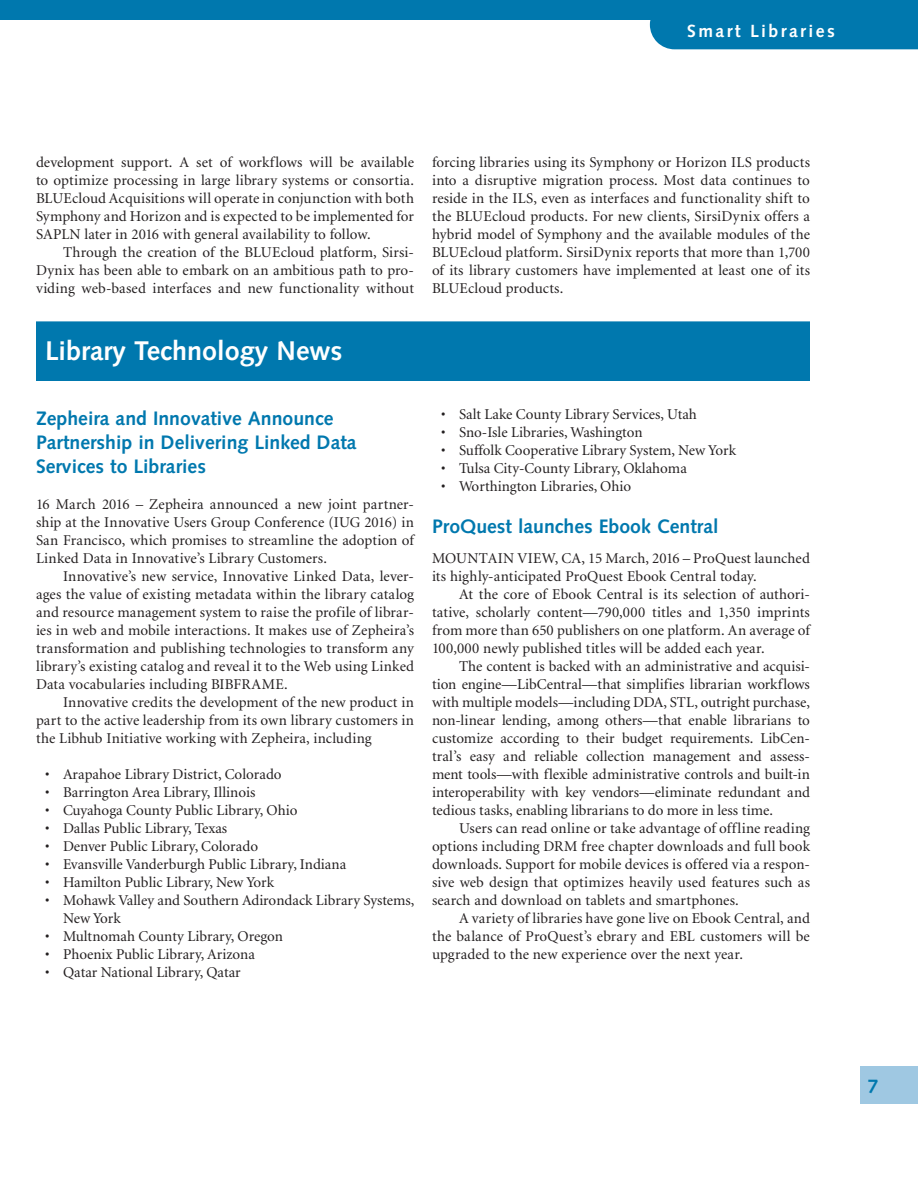
<style>
.page{position:relative;width:918px;height:1188px;background:#fff}
.page>*{position:absolute;margin:0;border:0;box-sizing:border-box;transform-origin:0 0}
.t1{font:700 27px "Syntax";color:#fff}
.t2{font:700 19.5px/24px "Syntax";color:#0078ae}
.t3{font:700 17.7px "Syntax";letter-spacing:.135em;color:#fff}
.t4{font:15px/18px "Minion";color:#231f20;text-align:justify}
</style>
<div class="page">
<div style="left:0;top:0;width:918px;height:20px;background:#0078ae"></div>
<div style="left:650px;top:20px;width:268px;height:29px;background:#0078ae"></div>
<div style="left:860px;top:1066px;width:58px;height:38px;background:#9fc8e2"></div>
<div style="left:36px;top:321px;width:774px;height:60px;background:#0078ae"></div>
<p class="t3" style="left:687px;top:20px;width:149px">Smart Libraries</p>
<p class="t4" style="left:36px;top:153px;width:380px">development support. A set of workflows will be available to optimize processing in large library systems or consortia.<br>BLUEcloud Acquisitions will operate in conjunction with both Symphony and Horizon and is expected to be implemented for SAPLN later in 2016 with general availability to follow.</p>
<p class="t4" style="left:36px;top:243px;width:379px;text-indent:27px">Through the creation of the BLUEcloud platform, Sirsi-Dynix has been able to embark on an ambitious path to pro&shy;viding web-based interfaces and new functionality without</p>
<p class="t4" style="left:432px;top:153px;width:380px">forcing libraries using its Symphony or Horizon ILS products into a disruptive migration process. Most data continues to reside in the ILS, even as interfaces and functionality shift to the BLUEcloud products. For new clients, SirsiDynix offers a hybrid model of Symphony and the available modules of the BLUEcloud platform. SirsiDynix reports that more than 1,700 of its library customers have implemented at least one of its BLUEcloud products.</p>
<h1 class="t1" style="left:45px;top:335px;width:299px">Library Technology News</h1>
<h2 class="t2" style="left:36px;top:406px;width:322px">Zepheira and Innovative Announce<br>Partnership in Delivering Linked Data<br>Services to Libraries</h2>
<p class="t4" style="left:36px;top:495px;width:380px">16 March 2016 – Zepheira announced a new joint partner&shy;ship at the Innovative Users Group Conference (IUG 2016) in San Francisco, which promises to streamline the adoption of Linked Data in Innovative’s Library Customers.</p>
<p class="t4" style="left:36px;top:567px;width:380px;text-indent:27px">Innovative’s new service, Innovative Linked Data, lever&shy;ages the value of existing metadata within the library catalog and resource management system to raise the profile of librar&shy;ies in web and mobile interactions. It makes use of Zepheira’s transformation and publishing technologies to transform any library’s existing catalog and reveal it to the Web using Linked Data vocabularies including BIBFRAME.</p>
<p class="t4" style="left:36px;top:693px;width:380px;text-indent:27px">Innovative credits the development of the new product in part to the active leadership from its own library customers in the Libhub Initiative working with Zepheira, including</p>
<p class="t4" style="left:45px;top:765px;width:238px">• Arapahoe Library District, Colorado</p>
<p class="t4" style="left:45px;top:783px;width:212px">• Barrington Area Library, Illinois</p>
<p class="t4" style="left:45px;top:801px;width:254px">• Cuyahoga County Public Library, Ohio</p>
<p class="t4" style="left:45px;top:819px;width:184px">• Dallas Public Library, Texas</p>
<p class="t4" style="left:45px;top:837px;width:215px">• Denver Public Library, Colorado</p>
<p class="t4" style="left:45px;top:855px;width:303px">• Evansville Vanderburgh Public Library, Indiana</p>
<p class="t4" style="left:45px;top:873px;width:231px">• Hamilton Public Library, New York</p>
<p class="t4" style="left:63px;top:891px;width:353px;text-indent:-18px">• Mohawk Valley and Southern Adirondack Library Systems,<br>New York</p>
<p class="t4" style="left:45px;top:927px;width:240px">• Multnomah County Library, Oregon</p>
<p class="t4" style="left:45px;top:945px;width:211px">• Phoenix Public Library, Arizona</p>
<p class="t4" style="left:45px;top:963px;width:197px">• Qatar National Library, Qatar</p>
<p class="t4" style="left:441px;top:405px;width:257px">• Salt Lake County Library Services, Utah</p>
<p class="t4" style="left:441px;top:423px;width:203px">• Sno-Isle Libraries, Washington</p>
<p class="t4" style="left:441px;top:441px;width:297px">• Suffolk Cooperative Library System, New York</p>
<p class="t4" style="left:441px;top:459px;width:247px">• Tulsa City-County Library, Oklahoma</p>
<p class="t4" style="left:441px;top:477px;width:192px">• Worthington Libraries, Ohio</p>
<h2 class="t2" style="left:432px;top:514px;width:288px">ProQuest launches Ebook Central</h2>
<p class="t4" style="left:432px;top:549px;width:379px">MOUNTAIN VIEW, CA, 15 March, 2016 – ProQuest launched its highly-anticipated ProQuest Ebook Central today.</p>
<p class="t4" style="left:432px;top:585px;width:379px;text-indent:27px">At the core of Ebook Central is its selection of authori&shy;tative, scholarly content—790,000 titles and 1,350 imprints from more than 650 publishers on one platform. An average of 100,000 newly published titles will be added each year.</p>
<p class="t4" style="left:432px;top:657px;width:380px;text-indent:27px">The content is backed with an administrative and acquisi&shy;tion engine—LibCentral—that simplifies librarian workflows with multiple models—including DDA, STL, outright purchase, non-linear lending, among others—that enable librarians to customize according to their budget requirements. LibCen&shy;tral’s easy and reliable collection management and assess&shy;ment tools—with flexible administrative controls and built-in interoperability with key vendors—eliminate redundant and tedious tasks, enabling librarians to do more in less time.</p>
<p class="t4" style="left:432px;top:819px;width:380px;text-indent:27px">Users can read online or take advantage of offline reading options including DRM free chapter downloads and full book downloads. Support for mobile devices is offered via a respon&shy;sive web design that optimizes heavily used features such as search and download on tablets and smartphones.</p>
<p class="t4" style="left:432px;top:909px;width:380px;text-indent:27px">A variety of libraries have gone live on Ebook Central, and the balance of ProQuest’s ebrary and EBL customers will be upgraded to the new experience over the next year.</p>
<h2 class="t2" style="left:868px;top:1074px;width:12px">7</h2>
</div>
